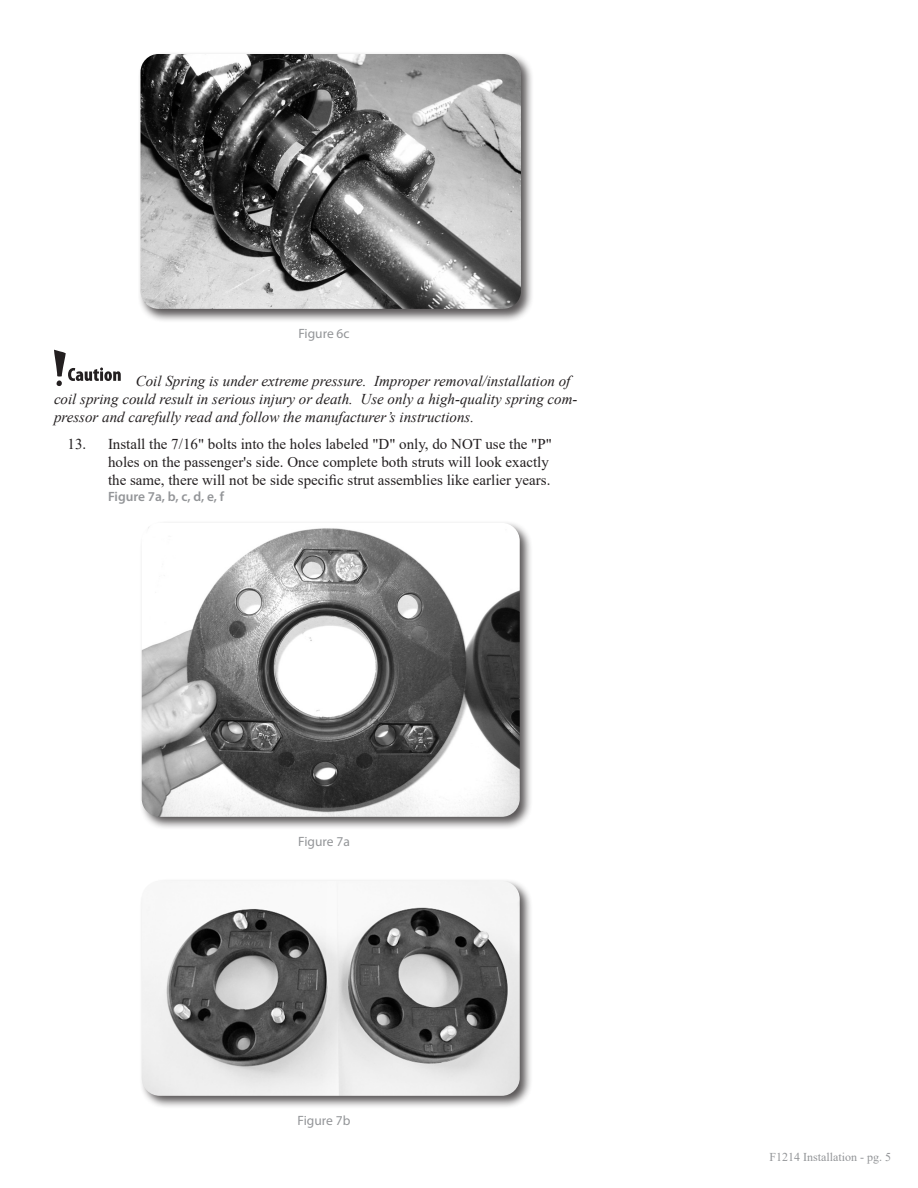
<style>
.page{position:relative;width:918px;height:1188px;background:#fff}
.page>*{position:absolute;margin:0;border:0;box-sizing:border-box;transform-origin:0 0}
.Note{font:italic 15px/18px "Times New Roman";color:#231f20}
.t1{font:15px/18px "Times New Roman";color:#231f20}
.t2{font:13.5px "Myriad Pro";color:#939598}
.t3{font:600 13.5px "Myriad Pro";color:#939598}
.t4{font:12px "Times New Roman";color:#939598}
</style>
<div class="page">
<div style="left:138px;top:51px;width:397px;height:272px;background:#231f20;opacity:.75"></div>
<img style="left:141px;top:54px;width:380px;height:255px">
<svg style="left:54px;top:350px;width:67px;height:36px"></svg>
<div style="left:139px;top:520px;width:394px;height:311px;background:#231f20;opacity:.75"></div>
<img style="left:142px;top:523px;width:378px;height:294px">
<div style="left:139px;top:878px;width:394px;height:231px;background:#231f20;opacity:.75"></div>
<img style="left:142px;top:881px;width:378px;height:215px">
<p class="t2" style="left:298px;top:325px;width:53px">Figure 6c</p>
<p class="Note" style="left:54px;top:372px;width:525px;text-indent:82px">Coil Spring is under extreme pressure. Improper removal/installation of coil spring could result in serious injury or death. Use only a high-quality spring com&shy;pressor and carefully read and follow the manufacturer’s instructions.</p>
<p class="t1" style="left:108px;top:434px;width:445px;text-indent:-40px">13. Install the 7/16" bolts into the holes labeled "D" only, do NOT use the "P" holes on the passenger's side. Once complete both struts will look exactly the same, there will not be side specific strut assemblies like earlier years.</p>
<p class="t3" style="left:108px;top:488px;width:118px">Figure 7a, b, c, d, e, f</p>
<p class="t2" style="left:298px;top:833px;width:53px">Figure 7a</p>
<p class="t2" style="left:298px;top:1112px;width:54px">Figure 7b</p>
<p class="t4" style="left:769px;top:1149px;width:123px">F1214 Installation - pg. 5</p>
</div>
